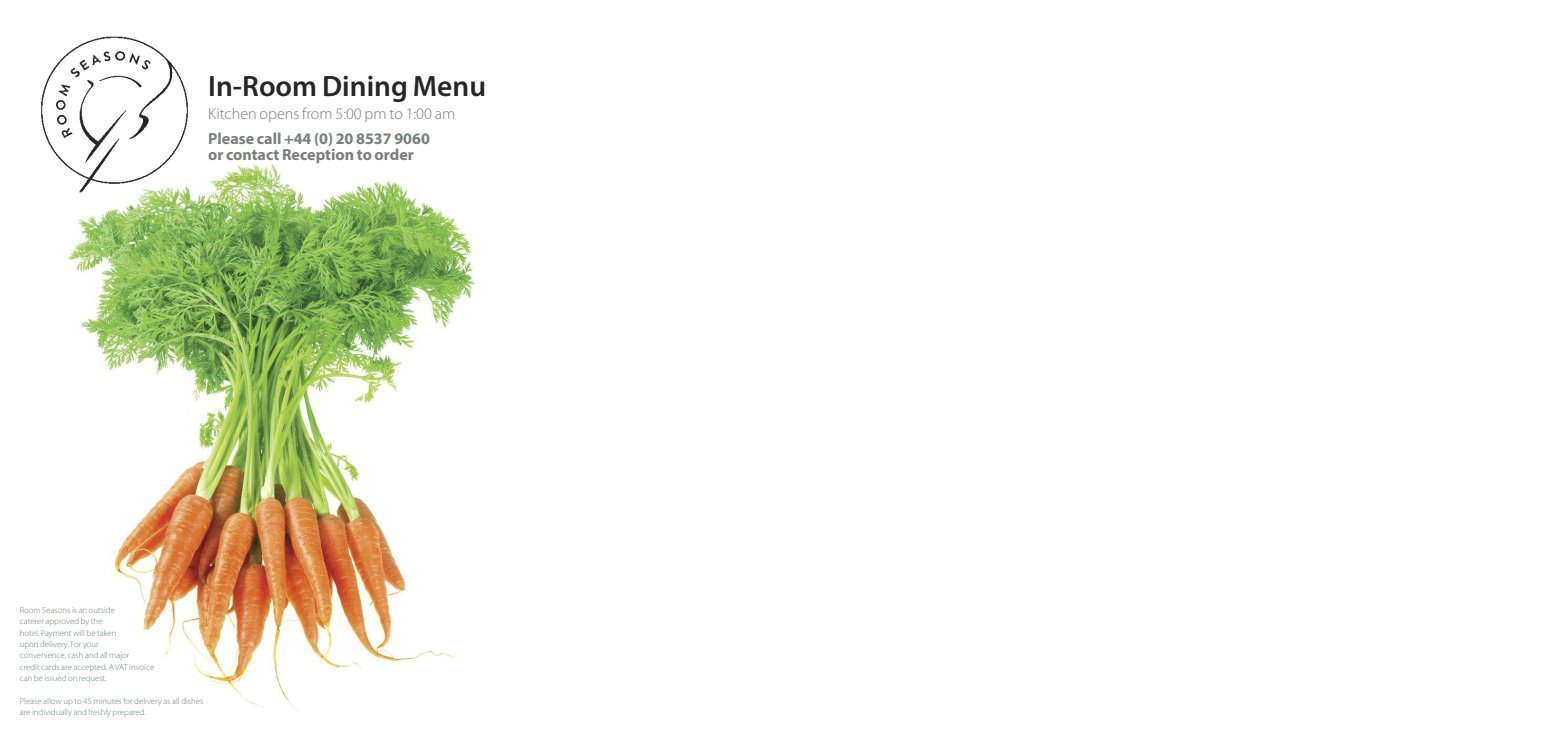
<style>
.page{position:relative;width:1563px;height:737px;background:#fff}
.page>*{position:absolute;margin:0;border:0;box-sizing:border-box;transform-origin:0 0}
.t1{font:600 29.4px "Myriad Pro";color:#272627}
.t2{font:700 16.1px/15.8px "Myriad Pro";color:#748278}
.t3{font:300 16.1px "Myriad Pro";color:#748278}
.t4{font:300 8.75px/11.4px "Myriad Pro";color:#748278}
</style>
<div class="page">
<img style="left:67px;top:163px;width:410px;height:549px">
<img style="left:41px;top:36px;width:150px;height:159px">
<h1 class="t1" style="left:208px;top:75px;width:279px">In-Room Dining Menu</h1>
<h2 class="t3" style="left:208px;top:108px;width:249px">Kitchen opens from 5:00 pm to 1:00 am</h2>
<h2 class="t2" style="left:208px;top:132px;width:223px">Please call +44 (0) 20 8537 9060 or contact Reception to order</h2>
<p class="t4" style="left:20px;top:605px;width:136px">Room Seasons is an outside<br>caterer approved by the<br>hotel. Payment will be taken<br>upon delivery. For your<br>convenience, cash and all major<br>credit cards are accepted. AVAT invoice can be issued on request.</p>
<p class="t4" style="left:20px;top:696px;width:185px">Please allow up to 45 minutes for delivery as all dishes are individually and freshly prepared.</p>
</div>
